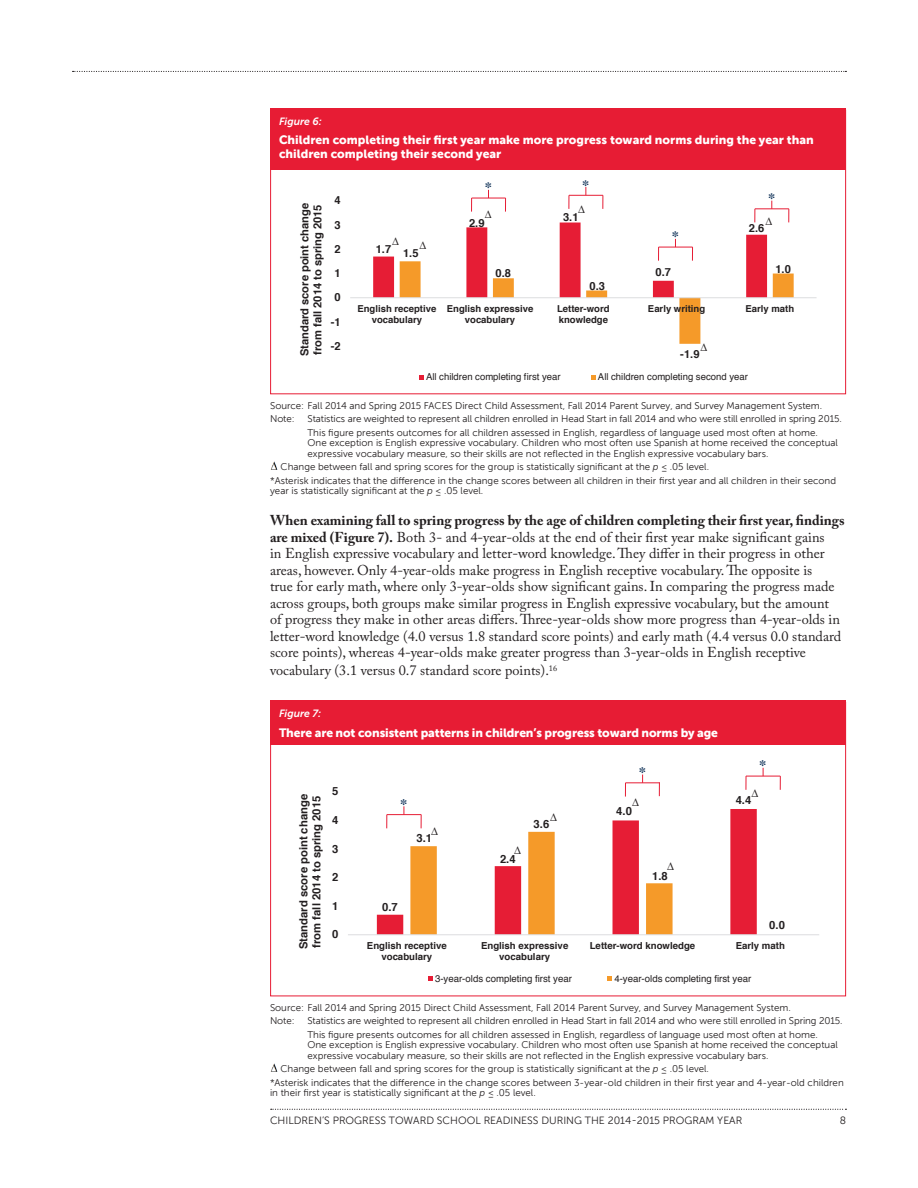
<style>
.page{position:relative;width:918px;height:1188px;background:#fff}
.page>*{position:absolute;margin:0;border:0;box-sizing:border-box;transform-origin:0 0}
.t1{font:700 14.4px "Times";color:#113359}
.t2{font:14.25px/16.5px "Adobe Caslon Pro";color:#231f20}
.t3{font:700 14.25px "Times";color:#113359}
.t4{font:12px/13.5px "Museo Sans 900";color:#fff}
.t5{font:700 11.25px "Helvetica";color:#231f20}
.t6{font:11.25px "Arial";color:#231f20}
.t7{font:700 11.1px/12.9px "Helvetica";color:#231f20}
.t8{font:11.1px "Arial";color:#231f20}
.t9{font:10.5px "Museo Sans 300";color:#231f20}
.t10{font:italic 10.5px "Museo Sans 700";color:#fff}
.t11{font:9.75px/10.5px "Museo Sans 300";color:#231f20}
.t12{font:700 9.6px/10.9px "Helvetica";color:#231f20;text-align:center}
.t13{font:9.6px "Helvetica";color:#231f20}
.s1{font-style:italic}
.s2{font-weight:700}
</style>
<div class="page">
<hr style="left:350px;top:297px;width:467px;height:1px;background:#dcdddf">
<svg style="left:419px;top:375px;width:5px;height:5px"></svg>
<svg style="left:591px;top:375px;width:5px;height:5px"></svg>
<svg style="left:373px;top:187px;width:421px;height:157px"></svg>
<svg style="left:271px;top:1109px;width:575px;height:1px"></svg>
<svg style="left:73px;top:71px;width:773px;height:1px"></svg>
<svg style="left:270px;top:462px;width:8px;height:8px"></svg>
<div style="left:270px;top:108px;width:576px;height:61px;background:#e71c34"></div>
<div style="left:270px;top:110px;width:576px;height:284px;border:1px solid #e71c34"></div>
<svg style="left:377px;top:809px;width:380px;height:125px"></svg>
<svg style="left:410px;top:815px;width:263px;height:119px"></svg>
<hr style="left:348px;top:934px;width:471px;height:1px;background:#dcdddf">
<svg style="left:745px;top:776px;width:2px;height:14px"></svg>
<svg style="left:780px;top:776px;width:1px;height:14px"></svg>
<hr style="left:746px;top:776px;width:34px;height:1px;background:#e61d35">
<svg style="left:428px;top:976px;width:5px;height:5px"></svg>
<svg style="left:607px;top:976px;width:5px;height:5px"></svg>
<svg style="left:625px;top:783px;width:1px;height:14px"></svg>
<svg style="left:659px;top:783px;width:1px;height:13px"></svg>
<hr style="left:626px;top:782px;width:34px;height:1px;background:#e61d35">
<div style="left:270px;top:700px;width:576px;height:44px;background:#e71c34"></div>
<div style="left:270px;top:702px;width:576px;height:294px;border:1px solid #e71c34"></div>
<svg style="left:270px;top:1064px;width:8px;height:8px"></svg>
<p class="t10" style="left:279px;top:115px;width:44px">Figure 6:</p>
<p class="t4" style="left:279px;top:133px;width:536px">Children completing their first year make more progress toward norms during the year than children completing their second year</p>
<p class="t3" style="left:485px;top:174px;width:9px">*</p>
<p class="t3" style="left:582px;top:171px;width:9px">*</p>
<p class="t7" style="left:334px;top:194px;width:8px">4</p>
<p class="t7" style="left:298px;top:356px;width:155px;rotate:-90deg">Standard score point change from fall 2014 to spring 2015</p>
<p class="t7" style="left:334px;top:218px;width:8px">3</p>
<p class="t7" style="left:334px;top:243px;width:8px">2</p>
<p class="t7" style="left:334px;top:267px;width:8px">1</p>
<p class="t7" style="left:334px;top:291px;width:8px">0</p>
<p class="t7" style="left:331px;top:315px;width:11px">-1</p>
<p class="t7" style="left:331px;top:340px;width:11px">-2</p>
<p class="t8" style="left:392px;top:234px;width:8px">∆</p>
<p class="t8" style="left:419px;top:238px;width:8px">∆</p>
<p class="t7" style="left:376px;top:243px;width:17px">1.7</p>
<p class="t7" style="left:403px;top:247px;width:17px">1.5</p>
<p class="t8" style="left:485px;top:207px;width:8px">∆</p>
<p class="t7" style="left:469px;top:216px;width:17px">2.9</p>
<p class="t7" style="left:496px;top:267px;width:17px">0.8</p>
<p class="t8" style="left:578px;top:202px;width:8px">∆</p>
<p class="t7" style="left:563px;top:211px;width:17px">3.1</p>
<p class="t7" style="left:590px;top:279px;width:17px">0.3</p>
<p class="t3" style="left:672px;top:223px;width:9px">*</p>
<p class="t7" style="left:656px;top:265px;width:17px">0.7</p>
<p class="t3" style="left:768px;top:185px;width:9px">*</p>
<p class="t8" style="left:766px;top:214px;width:8px">∆</p>
<p class="t7" style="left:749px;top:222px;width:17px">2.6</p>
<p class="t7" style="left:775px;top:262px;width:17px">1.0</p>
<p class="t12" style="left:357px;top:303px;width:80px">English receptive vocabulary</p>
<p class="t12" style="left:447px;top:303px;width:88px">English expressive vocabulary</p>
<p class="t12" style="left:557px;top:303px;width:54px;text-align:left">Letter-word knowledge</p>
<p class="t12" style="left:648px;top:303px;width:59px">Early writing</p>
<p class="t12" style="left:745px;top:303px;width:50px">Early math</p>
<p class="t8" style="left:701px;top:339px;width:8px">∆</p>
<p class="t7" style="left:680px;top:348px;width:21px">-1.9</p>
<p class="t13" style="left:426px;top:370px;width:136px">All children completing first year</p>
<p class="t13" style="left:598px;top:370px;width:151px">All children completing second year</p>
<p class="t11" style="left:270px;top:400px;width:554px">Source: Fall 2014 and Spring 2015 FACES Direct Child Assessment, Fall 2014 Parent Survey, and Survey Management System.</p>
<p class="t11" style="left:270px;top:414px;width:26px">Note:</p>
<p class="t11" style="left:308px;top:414px;width:536px">Statistics are weighted to represent all children enrolled in Head Start in fall 2014 and who were still enrolled in spring 2015.</p>
<p class="t11" style="left:308px;top:427px;width:532px">This figure presents outcomes for all children assessed in English, regardless of language used most often at home.<br>One exception is English expressive vocabulary. Children who most often use Spanish at home received the conceptual expressive vocabulary measure, so their skills are not reflected in the English expressive vocabulary bars.</p>
<p class="t11" style="left:281px;top:462px;width:430px">Change between fall and spring scores for the group is statistically significant at the <span class="s1">p</span> ≤ .05 level.</p>
<p class="t11" style="left:270px;top:475px;width:568px">*Asterisk indicates that the difference in the change scores between all children in their first year and all children in their second year is statistically significant at the <span class="s1">p</span> ≤ .05 level.</p>
<p class="t2" style="left:270px;top:512px;width:576px"><span class="s2">When examining fall to spring progress by the age of children completing their first year, findings are mixed (Figure 7).</span> Both 3- and 4-year-olds at the end of their first year make significant gains<br>in English expressive vocabulary and letter-word knowledge. They differ in their progress in other areas, however. Only 4-year-olds make progress in English receptive vocabulary. The opposite is<br>true for early math, where only 3-year-olds show significant gains. In comparing the progress made across groups, both groups make similar progress in English expressive vocabulary, but the amount<br>of progress they make in other areas differs. Three-year-olds show more progress than 4-year-olds in letter-word knowledge (4.0 versus 1.8 standard score points) and early math (4.4 versus 0.0 standard score points), whereas 4-year-olds make greater progress than 3-year-olds in English receptive</p>
<p class="t2" style="left:270px;top:662px;width:289px">vocabulary (3.1 versus 0.7 standard score points).<sup>16</sup></p>
<p class="t10" style="left:279px;top:708px;width:44px">Figure 7:</p>
<p class="t4" style="left:279px;top:726px;width:441px">There are not consistent patterns in children’s progress toward norms by age</p>
<p class="t1" style="left:639px;top:758px;width:9px">*</p>
<p class="t1" style="left:759px;top:752px;width:9px">*</p>
<p class="t5" style="left:294px;top:949px;width:157px;rotate:-90deg">Standard score point change</p>
<p class="t5" style="left:307px;top:948px;width:153px;rotate:-90deg">from fall 2014 to spring 2015</p>
<p class="t5" style="left:332px;top:782px;width:8px">5</p>
<p class="t5" style="left:332px;top:811px;width:8px">4</p>
<p class="t5" style="left:332px;top:840px;width:8px">3</p>
<p class="t5" style="left:332px;top:868px;width:8px">2</p>
<p class="t5" style="left:332px;top:897px;width:8px">1</p>
<p class="t5" style="left:332px;top:925px;width:8px">0</p>
<p class="t1" style="left:400px;top:790px;width:9px">*</p>
<p class="t6" style="left:431px;top:824px;width:8px">∆</p>
<p class="t5" style="left:417px;top:829px;width:17px">3.1</p>
<p class="t5" style="left:382px;top:898px;width:17px">0.7</p>
<p class="t6" style="left:514px;top:843px;width:8px">∆</p>
<p class="t5" style="left:500px;top:850px;width:17px">2.4</p>
<p class="t6" style="left:550px;top:810px;width:8px">∆</p>
<p class="t5" style="left:534px;top:815px;width:17px">3.6</p>
<p class="t12" style="left:367px;top:941px;width:81px">English receptive vocabulary</p>
<p class="t12" style="left:481px;top:941px;width:89px">English expressive vocabulary</p>
<p class="t6" style="left:632px;top:795px;width:8px">∆</p>
<p class="t5" style="left:616px;top:802px;width:17px">4.0</p>
<p class="t6" style="left:667px;top:859px;width:8px">∆</p>
<p class="t5" style="left:652px;top:867px;width:17px">1.8</p>
<p class="t6" style="left:752px;top:785px;width:8px">∆</p>
<p class="t5" style="left:736px;top:791px;width:17px">4.4</p>
<p class="t5" style="left:769px;top:916px;width:17px">0.0</p>
<p class="t12" style="left:590px;top:941px;width:107px">Letter-word knowledge</p>
<p class="t12" style="left:736px;top:941px;width:51px">Early math</p>
<p class="t13" style="left:435px;top:971px;width:139px">3-year-olds completing first year</p>
<p class="t13" style="left:614px;top:971px;width:139px">4-year-olds completing first year</p>
<p class="t11" style="left:270px;top:1002px;width:522px">Source: Fall 2014 and Spring 2015 Direct Child Assessment, Fall 2014 Parent Survey, and Survey Management System.</p>
<p class="t11" style="left:270px;top:1016px;width:26px">Note:</p>
<p class="t11" style="left:307px;top:1016px;width:537px">Statistics are weighted to represent all children enrolled in Head Start in fall 2014 and who were still enrolled in Spring 2015.</p>
<p class="t11" style="left:308px;top:1029px;width:532px">This figure presents outcomes for all children assessed in English, regardless of language used most often at home.<br>One exception is English expressive vocabulary. Children who most often use Spanish at home received the conceptual expressive vocabulary measure, so their skills are not reflected in the English expressive vocabulary bars.</p>
<p class="t11" style="left:281px;top:1064px;width:430px">Change between fall and spring scores for the group is statistically significant at the <span class="s1">p</span> ≤ .05 level.</p>
<p class="t11" style="left:270px;top:1077px;width:575px">*Asterisk indicates that the difference in the change scores between 3-year-old children in their first year and 4-year-old children in their first year is statistically significant at the <span class="s1">p</span> ≤ .05 level.</p>
<p class="t9" style="left:270px;top:1115px;width:474px">CHILDREN’S PROGRESS TOWARD SCHOOL READINESS DURING THE 2014-2015 PROGRAM YEAR</p>
<p class="t9" style="left:840px;top:1115px;width:8px">8</p>
</div>
